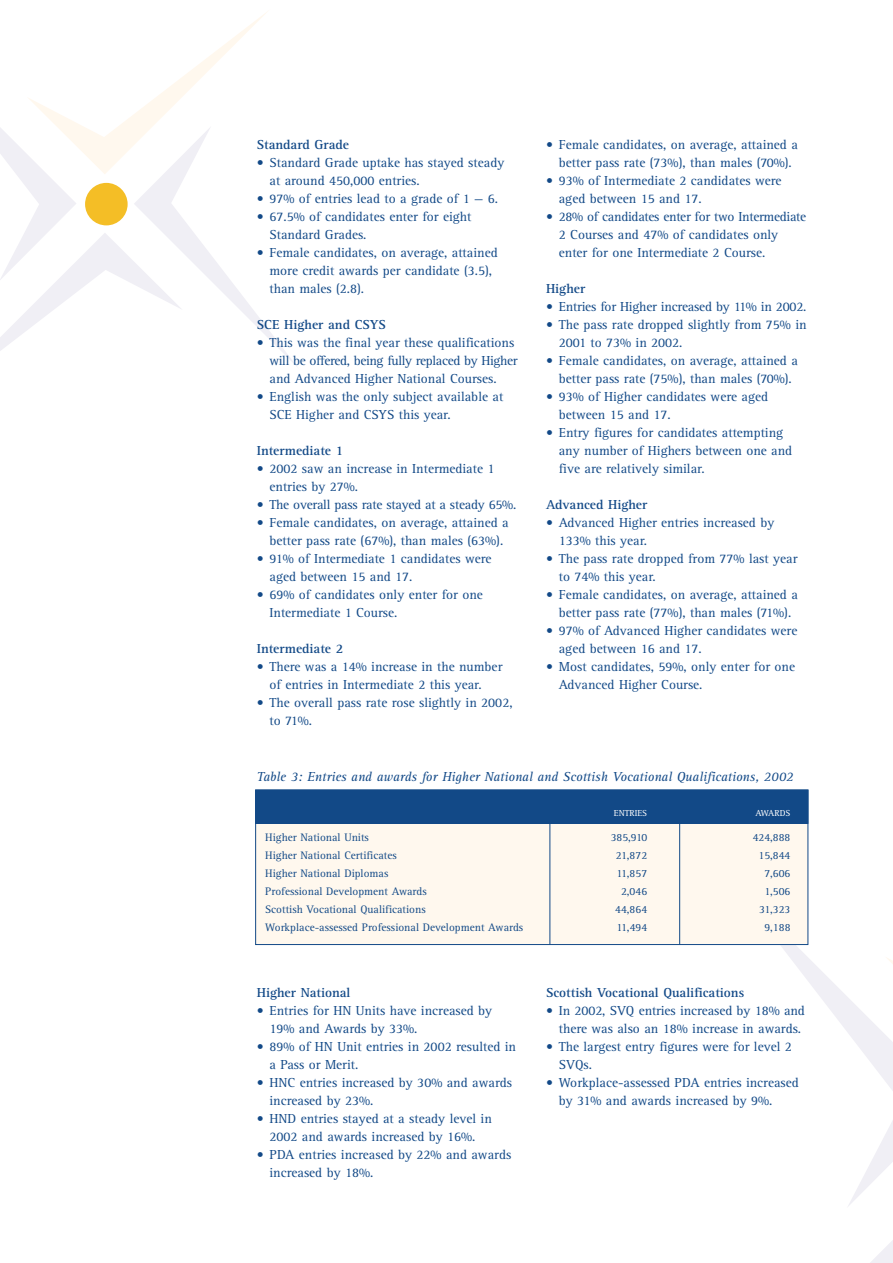
<style>
.page{position:relative;width:893px;height:1263px;background:#fff}
.page>*{position:absolute;margin:0;border:0;box-sizing:border-box;transform-origin:0 0}
.t1{font:13.5px/18px "AT Rotis Serif";color:#124987}
.t2{font:700 13.5px "AT Rotis Serif";color:#124987}
.t3{font:italic 13.5px "AT Rotis Serif";color:#124987}
.t4{font:13.5px "AT Rotis Serif";letter-spacing:-.02em;color:#124987}
.t5{font:11.25px "AT Rotis Serif";color:#124987}
.t6{font:9px "AT Rotis Serif";color:#fff}
</style>
<div class="page">
<svg style="left:727px;top:876px;width:165px;height:266px"></svg>
<svg style="left:848px;top:1142px;width:44px;height:121px"></svg>
<svg style="left:0;top:12px;width:295px;height:352px"></svg>
<div style="left:85px;top:183px;width:43px;height:42px;background:#f4be26;border-radius:50%"></div>
<div style="left:255px;top:790px;width:552px;height:155px;background:#fff8ee"></div>
<div style="left:255px;top:790px;width:552px;height:33px;background:#124987"></div>
<div style="left:255px;top:790px;width:553px;height:34px;border:1px solid #124987"></div>
<hr style="left:549px;top:819px;width:1px;height:125px;background:#124987">
<hr style="left:679px;top:819px;width:1px;height:125px;background:#124987">
<p class="t2" style="left:257px;top:139px;width:94px">Standard Grade</p>
<p class="t1" style="left:269px;top:155px;width:236px;text-indent:-13px">• Standard Grade uptake has stayed steady at around 450,000 entries.</p>
<p class="t1" style="left:257px;top:191px;width:243px">• 97% of entries lead to a grade of 1 — 6.</p>
<p class="t1" style="left:269px;top:209px;width:203px;text-indent:-13px">• 67.5% of candidates enter for eight<br>Standard Grades.</p>
<p class="t1" style="left:269px;top:245px;width:230px;text-indent:-13px">• Female candidates, on average, attained more credit awards per candidate (3.5), than males (2.8).</p>
<p class="t2" style="left:257px;top:319px;width:131px">SCE Higher and CSYS</p>
<p class="t1" style="left:269px;top:335px;width:249px;text-indent:-13px">• This was the final year these qualifications will be offered, being fully replaced by Higher and Advanced Higher National Courses.</p>
<p class="t1" style="left:269px;top:389px;width:235px;text-indent:-13px">• English was the only subject available at<br>SCE Higher and CSYS this year.</p>
<p class="t2" style="left:257px;top:445px;width:88px">Intermediate 1</p>
<p class="t1" style="left:269px;top:461px;width:226px;text-indent:-13px">• 2002 saw an increase in Intermediate 1 entries by 27%.</p>
<p class="t4" style="left:257px;top:499px;width:261px">• The overall pass rate stayed at a steady 65%.</p>
<p class="t1" style="left:257px;top:515px;width:253px;text-align:center">• Female candidates, on average, attained a better pass rate (67%), than males (63%).</p>
<p class="t1" style="left:269px;top:551px;width:223px;text-indent:-13px">• 91% of Intermediate 1 candidates were aged between 15 and 17.</p>
<p class="t1" style="left:269px;top:587px;width:215px;text-indent:-13px">• 69% of candidates only enter for one<br>Intermediate 1 Course.</p>
<p class="t2" style="left:257px;top:643px;width:88px">Intermediate 2</p>
<p class="t1" style="left:257px;top:659px;width:247px;text-align:center">• There was a 14% increase in the number of entries in Intermediate 2 this year.</p>
<p class="t1" style="left:269px;top:695px;width:244px;text-indent:-13px">• The overall pass rate rose slightly in 2002, to 71%.</p>
<p class="t1" style="left:546px;top:137px;width:253px;text-align:center">• Female candidates, on average, attained a better pass rate (73%), than males (70%).</p>
<p class="t1" style="left:559px;top:173px;width:224px;text-indent:-13px">• 93% of Intermediate 2 candidates were aged between 15 and 17.</p>
<p class="t1" style="left:559px;top:209px;width:249px;text-indent:-13px">• 28% of candidates enter for two Intermediate<br>2 Courses and 47% of candidates only enter for one Intermediate 2 Course.</p>
<p class="t2" style="left:546px;top:283px;width:41px">Higher</p>
<p class="t1" style="left:546px;top:299px;width:262px">• Entries for Higher increased by 11% in 2002.</p>
<p class="t1" style="left:559px;top:317px;width:249px;text-indent:-13px">• The pass rate dropped slightly from 75% in<br>2001 to 73% in 2002.</p>
<p class="t1" style="left:546px;top:353px;width:253px;text-align:center">• Female candidates, on average, attained a better pass rate (75%), than males (70%).</p>
<p class="t1" style="left:559px;top:389px;width:211px;text-indent:-13px">• 93% of Higher candidates were aged between 15 and 17.</p>
<p class="t1" style="left:559px;top:425px;width:235px;text-indent:-13px">• Entry figures for candidates attempting any number of Highers between one and five are relatively similar.</p>
<p class="t2" style="left:546px;top:499px;width:103px">Advanced Higher</p>
<p class="t1" style="left:559px;top:515px;width:217px;text-indent:-13px">• Advanced Higher entries increased by<br>133% this year.</p>
<p class="t1" style="left:559px;top:551px;width:240px;text-indent:-13px">• The pass rate dropped from 77% last year to 74% this year.</p>
<p class="t1" style="left:546px;top:587px;width:253px;text-align:center">• Female candidates, on average, attained a better pass rate (77%), than males (71%).</p>
<p class="t1" style="left:559px;top:623px;width:240px;text-indent:-13px">• 97% of Advanced Higher candidates were aged between 16 and 17.</p>
<p class="t1" style="left:559px;top:659px;width:238px;text-indent:-13px">• Most candidates, 59%, only enter for one<br>Advanced Higher Course.</p>
<p class="t3" style="left:257px;top:771px;width:538px">Table 3: Entries and awards for Higher National and Scottish Vocational Qualifications, 2002</p>
<p class="t6" style="left:614px;top:809px;width:35px">ENTRIES</p>
<p class="t6" style="left:755px;top:809px;width:36px">AWARDS</p>
<p class="t5" style="left:265px;top:833px;width:105px">Higher National Units</p>
<p class="t5" style="left:610px;top:833px;width:38px">385,910</p>
<p class="t5" style="left:752px;top:833px;width:39px">424,888</p>
<p class="t5" style="left:265px;top:851px;width:133px">Higher National Certificates</p>
<p class="t5" style="left:616px;top:851px;width:33px">21,872</p>
<p class="t5" style="left:758px;top:851px;width:33px">15,844</p>
<p class="t5" style="left:265px;top:869px;width:125px">Higher National Diplomas</p>
<p class="t5" style="left:616px;top:869px;width:32px">11,857</p>
<p class="t5" style="left:764px;top:869px;width:28px">7,606</p>
<p class="t5" style="left:265px;top:887px;width:163px">Professional Development Awards</p>
<p class="t5" style="left:621px;top:887px;width:28px">2,046</p>
<p class="t5" style="left:764px;top:887px;width:28px">1,506</p>
<p class="t5" style="left:265px;top:905px;width:162px">Scottish Vocational Qualifications</p>
<p class="t5" style="left:615px;top:905px;width:33px">44,864</p>
<p class="t5" style="left:759px;top:905px;width:33px">31,323</p>
<p class="t5" style="left:265px;top:923px;width:259px">Workplace-assessed Professional Development Awards</p>
<p class="t5" style="left:616px;top:923px;width:32px">11,494</p>
<p class="t5" style="left:764px;top:923px;width:28px">9,188</p>
<p class="t2" style="left:257px;top:987px;width:95px">Higher National</p>
<p class="t1" style="left:269px;top:1003px;width:224px;text-indent:-13px">• Entries for HN Units have increased by<br>19% and Awards by 33%.</p>
<p class="t1" style="left:269px;top:1039px;width:248px;text-indent:-13px">• 89% of HN Unit entries in 2002 resulted in a Pass or Merit.</p>
<p class="t1" style="left:269px;top:1075px;width:244px;text-indent:-13px">• HNC entries increased by 30% and awards increased by 23%.</p>
<p class="t1" style="left:257px;top:1111px;width:236px;text-align:center">• HND entries stayed at a steady level in<br>2002 and awards increased by 16%.</p>
<p class="t1" style="left:269px;top:1147px;width:243px;text-indent:-13px">• PDA entries increased by 22% and awards increased by 18%.</p>
<p class="t2" style="left:546px;top:987px;width:200px">Scottish Vocational Qualifications</p>
<p class="t1" style="left:546px;top:1003px;width:260px;text-align:right">• In 2002, SVQ entries increased by 18% and there was also an 18% increase in awards.</p>
<p class="t1" style="left:559px;top:1039px;width:234px;text-indent:-13px">• The largest entry figures were for level 2<br>SVQs.</p>
<p class="t1" style="left:559px;top:1075px;width:241px;text-indent:-13px">• Workplace-assessed PDA entries increased by 31% and awards increased by 9%.</p>
</div>
